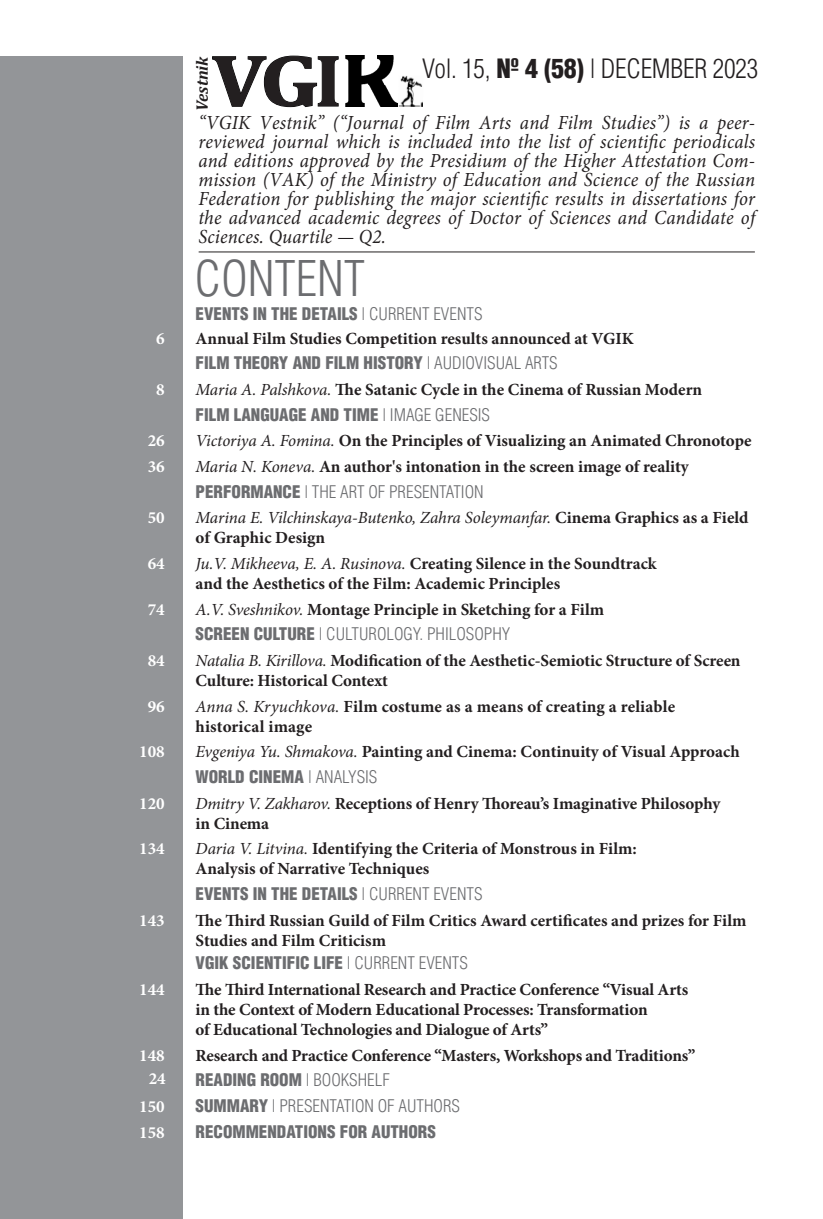
<style>
.page{position:relative;width:823px;height:1219px;background:#fff}
.page>*{position:absolute;margin:0;border:0;box-sizing:border-box;transform-origin:0 0}
.t1{font:700 74px "Cambria";color:#231f20;scale:1.15 1}
.t2{font:48px "AG Letterica Cond L";color:#6c6d70}
.t3{font:26px "AG Letterica Cond L";letter-spacing:-.01em;color:#231f20}
.t4{font:italic 20px/19px "Minion Pro";letter-spacing:.01em;color:#231f20;text-align:justify;scale:.94 1}
.t5{font:700 17px/20px "Minion Pro";letter-spacing:-.005em;color:#231f20}
.t6{font:700 17px "AG Letterica Cond L";color:#6c6d70}
.t7{font:17px "AG Letterica Cond L";color:#6c6d70}
.t8{font:italic 17px/20px "Minion Pro";letter-spacing:-.01em;color:#231f20}
.t9{font:700 17px "Minion Pro";color:#fff}
.t10{font:italic 700 16.6px "Cambria";letter-spacing:-.005em;color:#231f20}
.s1{font-weight:400}
.s2{font-weight:700}
.s3{font-weight:400;font-style:italic}
.s4{font-weight:700;font-style:normal}
</style>
<div class="page">
<div style="left:0;top:57px;width:183px;height:1162px;background:#939598"></div>
<svg style="left:212px;top:55px;width:127px;height:53px"></svg>
<hr style="left:198px;top:251px;width:556px;height:1px;background:#231f20">
<img style="left:398px;top:76px;width:25px;height:31px">
<img style="left:345px;top:56px;width:52px;height:51px">
<p class="t10" style="left:190px;top:111px;width:56px;rotate:-90deg">Vestnik</p>
<h1 class="t1" style="left:211px;top:29px;width:114px">VGI</h1>
<p class="t4" style="left:198px;top:113px;width:593px">“VGIK Vestnik” (“Journal of Film Arts and Film Studies”) is a peer&shy;reviewed journal which is included into the list of scientific periodicals and editions approved by the Presidium of the Higher Attestation Com&shy;mission (VAK) of the Ministry of Education and Science of the Russian Federation for publishing the major scientific results in dissertations for the advanced academic degrees of Doctor of Sciences and Candidate of Sciences. Quartile — Q2.</p>
<h2 class="t2" style="left:194px;top:250px;width:172px">CONTENT</h2>
<p class="t6" style="left:195px;top:303px;width:288px">EVENTS IN THE DETAILS <span class="s1">| CURRENT EVENTS</span></p>
<h3 class="t3" style="left:422px;top:53px;width:337px">Vol. 15, <span class="s2">№ 4 (58)</span> | DECEMBER 2023</h3>
<p class="t9" style="left:156px;top:326px;width:10px">6</p>
<p class="t5" style="left:195px;top:328px;width:439px">Annual Film Studies Competition results announced at VGIK</p>
<p class="t6" style="left:195px;top:353px;width:363px">FILM THEORY AND FILM HISTORY <span class="s1">| AUDIOVISUAL ARTS</span></p>
<p class="t9" style="left:156px;top:378px;width:10px">8</p>
<p class="t5" style="left:195px;top:379px;width:508px"><span class="s3">Maria A. Palshkova.</span> The Satanic Cycle in the Cinema of Russian Modern</p>
<p class="t6" style="left:195px;top:404px;width:296px">FILM LANGUAGE AND TIME <span class="s1">| IMAGE GENESIS</span></p>
<p class="t9" style="left:148px;top:429px;width:18px">26</p>
<p class="t5" style="left:195px;top:431px;width:557px"><span class="s3">Victoriya A. Fomina.</span> On the Principles of Visualizing an Animated Chronotope</p>
<p class="t9" style="left:148px;top:455px;width:18px">36</p>
<p class="t5" style="left:195px;top:456px;width:494px"><span class="s3">Maria N. Koneva.</span> An author's intonation in the screen image of reality</p>
<p class="t7" style="left:195px;top:482px;width:289px"><span class="s2">PERFORMANCE</span> | THE ART OF PRESENTATION</p>
<p class="t9" style="left:148px;top:506px;width:18px">50</p>
<p class="t8" style="left:195px;top:508px;width:554px">Marina E. Vilchinskaya-Butenko, Zahra Soleymanfar. <span class="s4">Cinema Graphics as a Field of Graphic Design</span></p>
<p class="t9" style="left:148px;top:552px;width:18px">64</p>
<p class="t5" style="left:195px;top:553px;width:462px"><span class="s3">Ju.V. Mikheeva, E. A. Rusinova.</span> Creating Silence in the Soundtrack and the Aesthetics of the Film: Academic Principles</p>
<p class="t9" style="left:148px;top:597px;width:18px">74</p>
<p class="t5" style="left:195px;top:599px;width:410px"><span class="s3">A.V. Sveshnikov.</span> Montage Principle in Sketching for a Film</p>
<p class="t7" style="left:195px;top:624px;width:316px"><span class="s2">SCREEN CULTURE</span> | CULTUROLOGY. PHILOSOPHY</p>
<p class="t9" style="left:148px;top:649px;width:18px">84</p>
<p class="t5" style="left:195px;top:650px;width:546px"><span class="s3">Natalia B. Kirillova.</span> Modification of the Aesthetic-Semiotic Structure of Screen<br>Culture: Historical Context</p>
<p class="t9" style="left:148px;top:694px;width:18px">96</p>
<p class="t5" style="left:195px;top:696px;width:481px"><span class="s3">Anna S. Kryuchkova.</span> Film costume as a means of creating a reliable historical image</p>
<p class="t9" style="left:139px;top:740px;width:27px">108</p>
<p class="t5" style="left:195px;top:742px;width:545px"><span class="s3">Evgeniya Yu. Shmakova.</span> Painting and Cinema: Continuity of Visual Approach</p>
<p class="t6" style="left:195px;top:766px;width:183px">WORLD CINEMA <span class="s1">| ANALYSIS</span></p>
<p class="t9" style="left:139px;top:791px;width:27px">120</p>
<p class="t5" style="left:195px;top:793px;width:526px"><span class="s3">Dmitry V. Zakharov.</span> Receptions of Henry Thoreau’s Imaginative Philosophy in Cinema</p>
<p class="t9" style="left:139px;top:837px;width:27px">134</p>
<p class="t5" style="left:195px;top:839px;width:442px"><span class="s3">Daria V. Litvina.</span> Identifying the Criteria of Monstrous in Film:<br>Analysis of Narrative Techniques</p>
<p class="t6" style="left:195px;top:883px;width:288px">EVENTS IN THE DETAILS <span class="s1">| CURRENT EVENTS</span></p>
<p class="t9" style="left:139px;top:908px;width:27px">143</p>
<p class="t5" style="left:195px;top:910px;width:552px">The Third Russian Guild of Film Critics Award certificates and prizes for Film<br>Studies and Film Criticism</p>
<p class="t6" style="left:195px;top:953px;width:274px">VGIK SCIENTIFIC LIFE <span class="s1">| CURRENT EVENTS</span></p>
<p class="t9" style="left:139px;top:978px;width:27px">144</p>
<p class="t5" style="left:195px;top:979px;width:494px">The Third International Research and Practice Conference “Visual Arts in the Context of Modern Educational Processes: Transformation<br>of Educational Technologies and Dialogue of Arts”</p>
<p class="t9" style="left:139px;top:1043px;width:27px">148</p>
<p class="t5" style="left:195px;top:1045px;width:501px">Research and Practice Conference “Masters, Workshops and Traditions”</p>
<p class="t6" style="left:195px;top:1070px;width:196px">READING ROOM <span class="s1">| BOOKSHELF</span></p>
<p class="t9" style="left:139px;top:1095px;width:27px">150</p>
<p class="t7" style="left:195px;top:1096px;width:266px"><span class="s2">SUMMARY</span> | PRESENTATION OF AUTHORS</p>
<p class="t9" style="left:139px;top:1120px;width:27px">158</p>
<p class="t6" style="left:195px;top:1121px;width:242px">RECOMMENDATIONS FOR AUTHORS</p>
<p class="t9" style="left:149px;top:1067px;width:18px">24</p>
</div>
